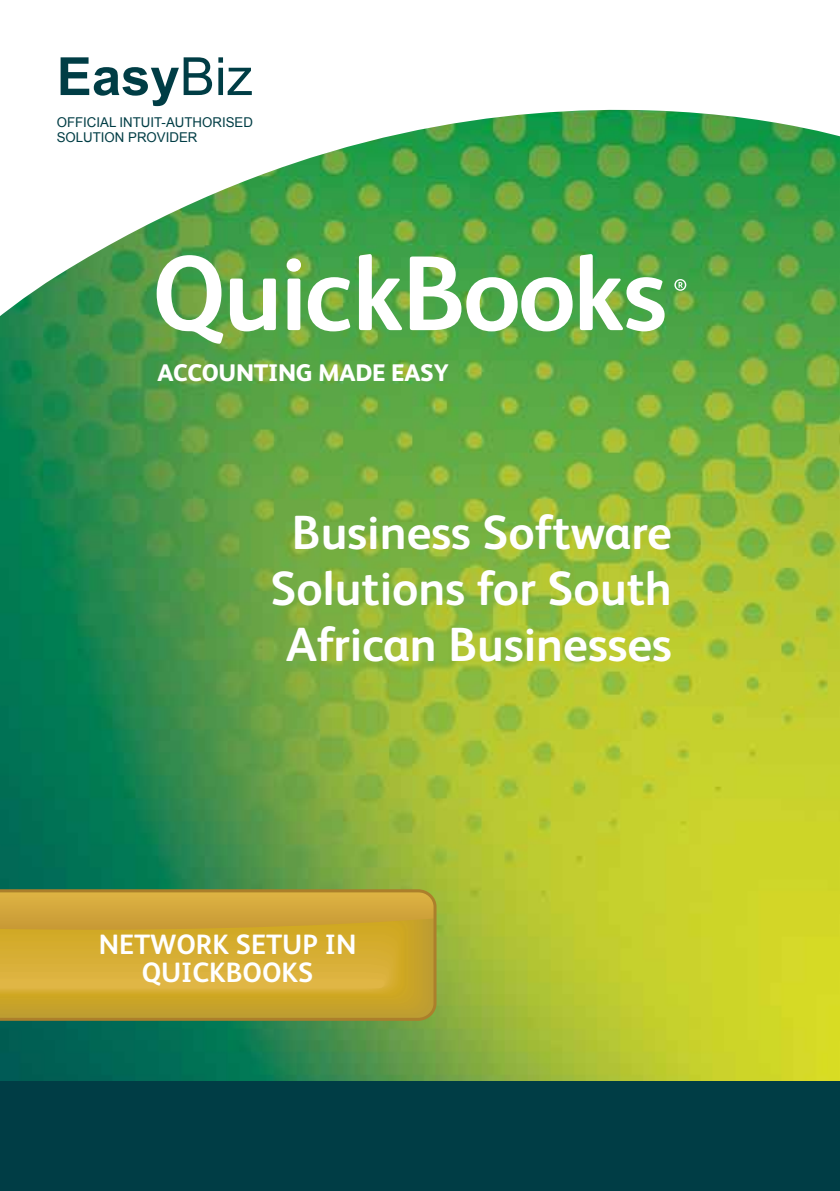
<style>
.page{position:relative;width:840px;height:1191px;background:#fff}
.page>*{position:absolute;margin:0;border:0;box-sizing:border-box;transform-origin:0 0}
.t1{font:700 52.6px "Arial";color:#003d45}
.t2{font:700 48px/56px "FS Albert";color:#fff;text-align:center}
.t3{font:700 28px/28px "FS Albert";color:#fff;text-align:center}
.t4{font:800 24px "FS Albert";letter-spacing:-.01em;color:#fff}
.t5{font:13.6px/15px "Arial";color:#003d45}
.s1{font-weight:400}
</style>
<div class="page">
<img style="left:0;top:339px;width:839px;height:742px">
<svg style="left:0;top:109px;width:839px;height:230px"></svg>
<svg style="left:0;top:889px;width:436px;height:131px"></svg>
<svg style="left:156px;top:254px;width:530px;height:90px"></svg>
<div style="left:0;top:1081px;width:839px;height:110px;background:#003d45"></div>
<p class="t1" style="left:57px;top:42px;width:197px">Easy<span class="s1">Biz</span></p>
<p class="t5" style="left:57px;top:115px;width:197px">OFFICIAL INTUIT-AUTHORISED<br>SOLUTION PROVIDER</p>
<p class="t4" style="left:157px;top:355px;width:292px">ACCOUNTING MADE EASY</p>
<p class="t2" style="left:270px;top:503px;width:403px">Business Software<br>Solutions for South<br>African Businesses</p>
<p class="t3" style="left:99px;top:929px;width:259px">NETWORK SETUP IN<br>QUICKBOOKS</p>
</div>
